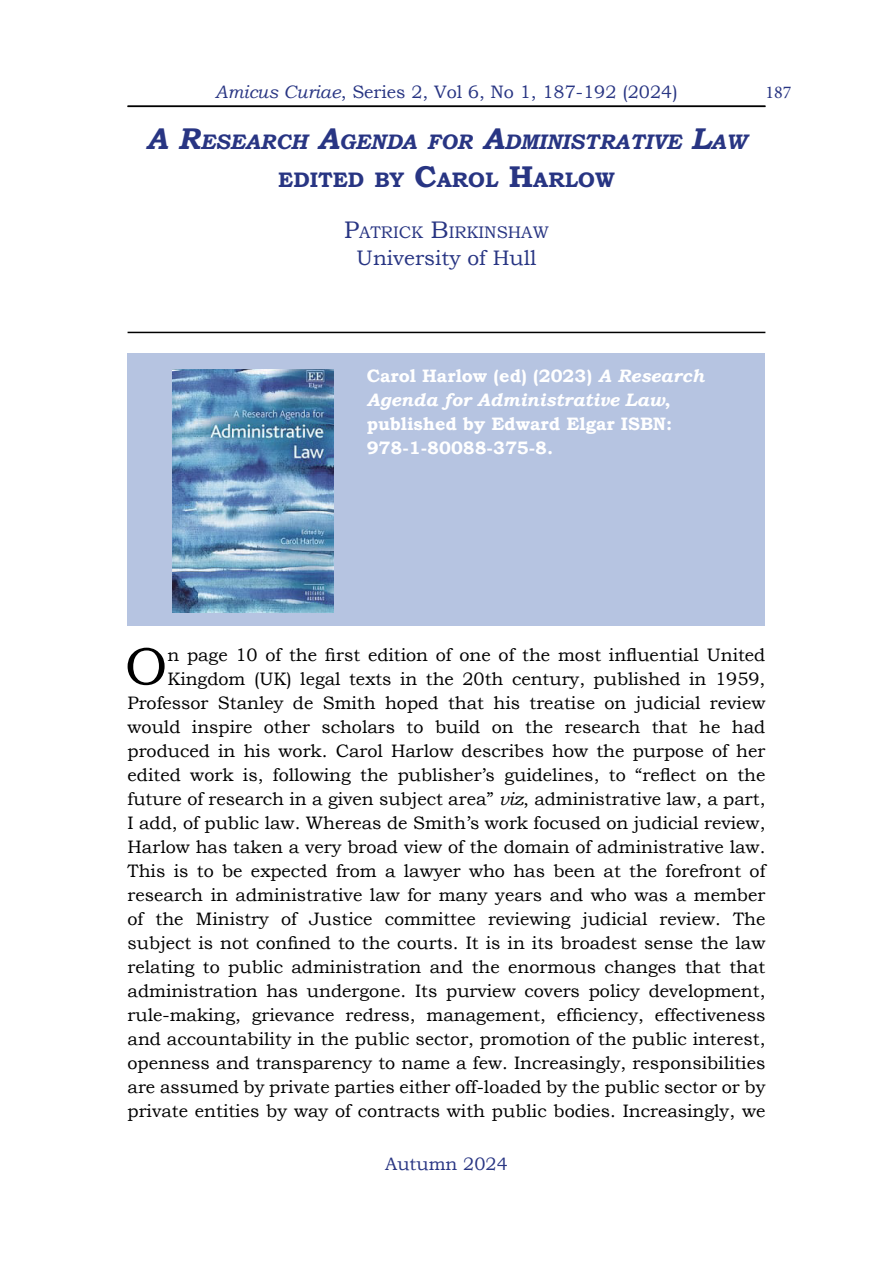
<style>
.page{position:relative;width:893px;height:1263px;background:#fff}
.page>*{position:absolute;margin:0;border:0;box-sizing:border-box;transform-origin:0 0}
.t1{font:53.25px "Bookman Old Style";color:#000}
.t2{font:italic 700 21px/37.5px "Bookman Old Style";color:#283583;text-align:center}
.t3{font:21px "Bookman Old Style";color:#283583}
.t4{font:18px/24px "Bookman Old Style";color:#000;text-align:right}
.t5{font:700 18px/24px "Bookman Old Style";color:#fff}
.t6{font:18px "Bookman Old Style";color:#283583}
.t7{font:18px "Minion Pro";color:#283583}
.t8{font:16.8px "Bookman Old Style";color:#283583}
.s1{font-style:italic}
.s2{font-size:30px}
.s3{font-style:normal}
.s4{font-style:normal;font-size:30px}
.s5{font-size:24px}
</style>
<div class="page">
<hr style="left:128px;top:106px;width:637px;height:1px;background:#000">
<hr style="left:128px;top:332px;width:637px;height:1px;background:#000">
<div style="left:128px;top:353px;width:637px;height:272px;background:#b6c4e1"></div>
<img style="left:173px;top:369px;width:160px;height:244px">
<p class="t6" style="left:215px;top:80px;width:464px"><span class="s1">Amicus Curiae</span>, Series 2, Vol 6, No 1, 187-192 (2024)</p>
<p class="t2" style="left:146px;top:123px;width:602px"><span class="s2">A R</span>ESEAR CH <span class="s2">A</span>GENDA FOR <span class="s2">A</span>DMINISTRA TIVE <span class="s2">L</span>AW<br><span class="s3">EDITED BY</span> <span class="s4">C</span><span class="s3">AROL</span> <span class="s4">H</span><span class="s3">ARLOW</span></p>
<p class="t8" style="left:344px;top:221px;width:206px"><span class="s5">P</span>ATRICK <span class="s5">B</span>IRKINSHAW</p>
<p class="t3" style="left:357px;top:244px;width:181px">University of Hull</p>
<p class="t7" style="left:765px;top:80px;width:27px">187</p>
<p class="t5" style="left:367px;top:364px;width:339px">Carol Harlow (ed) (2023) <span class="s1">A Research<br>Agenda for Administrative Law</span>, published by Edward Elgar ISBN:<br>978-1-80088-375-8.</p>
<p class="t4" style="left:128px;top:642px;width:639px">n page 10 of the first edition of one of the most influential United Kingdom (UK) legal texts in the 20th century, published in 1959, Professor Stanley de Smith hoped that his treatise on judicial review would inspire other scholars to build on the research that he had produced in his work. Carol Harlow describes how the purpose of her edited work is, following the publisher’s guidelines, to “reflect on the future of research in a given subject area” <span class="s1">viz</span>, administrative law, a part, I add, of public law. Whereas de Smith’s work focused on judicial review, Harlow has taken a very broad view of the domain of administrative law.<br>This is to be expected from a lawyer who has been at the forefront of research in administrative law for many years and who was a member of the Ministry of Justice committee reviewing judicial review. The subject is not confined to the courts. It is in its broadest sense the law relating to public administration and the enormous changes that that administration has undergone. Its purview covers policy development, rule-making, grievance redress, management, efficiency, effectiveness and accountability in the public sector, promotion of the public interest, openness and transparency to name a few. Increasingly, responsibilities are assumed by private parties either off-loaded by the public sector or by private entities by way of contracts with public bodies. Increasingly, we</p>
<h1 class="t1" style="left:125px;top:632px;width:44px">O</h1>
<p class="t6" style="left:385px;top:1152px;width:124px">Autumn 2024</p>
</div>
